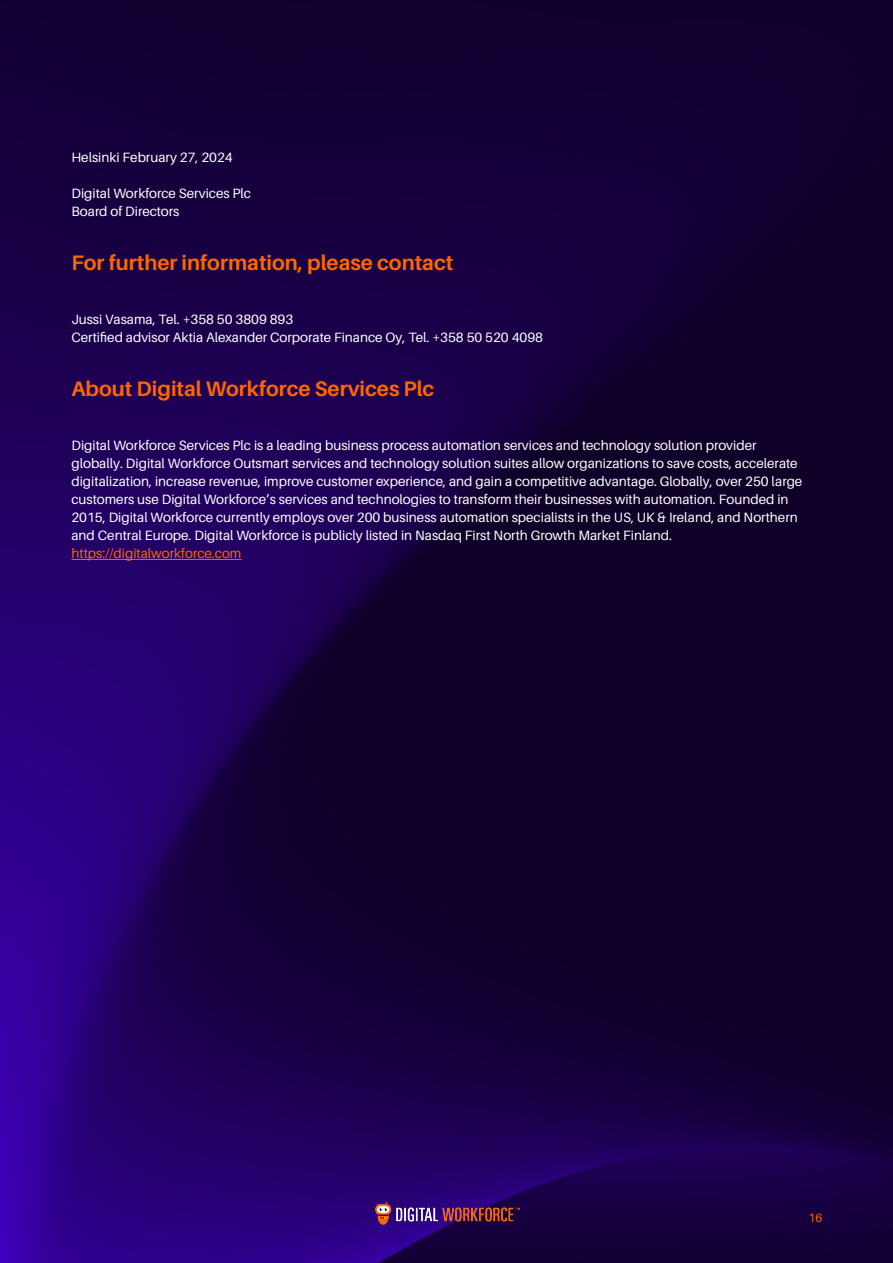
<style>
.page{position:relative;width:893px;height:1263px;background:#fff}
.page>*{position:absolute;margin:0;border:0;box-sizing:border-box;transform-origin:0 0}
.Headline_Paragraph_White{font:700 21px "Aileron";color:#f60}
.Paragraph_Content_White{font:13.5px/18px "Aileron";color:#fff}
.t1{font:12px "Aileron";color:#f60}
.s1{color:#f60}
</style>
<div class="page">
<img style="left:0;top:0;width:893px;height:1263px">
<img style="left:372px;top:1199px;width:151px;height:28px">
<hr style="left:71px;top:559px;width:171px;height:1px;background:#f60">
<p class="Paragraph_Content_White" style="left:71px;top:148px;width:163px">Helsinki February 27, 2024</p>
<p class="Paragraph_Content_White" style="left:71px;top:184px;width:181px">Digital Workforce Services Plc<br>Board of Directors</p>
<p class="Headline_Paragraph_White" style="left:71px;top:251px;width:383px">For further information, please contact</p>
<p class="Paragraph_Content_White" style="left:71px;top:310px;width:473px">Jussi Vasama, Tel. +358 50 3809 893<br>Certified advisor Aktia Alexander Corporate Finance Oy, Tel. +358 50 520 4098</p>
<p class="Headline_Paragraph_White" style="left:71px;top:377px;width:364px">About Digital Workforce Services Plc</p>
<p class="Paragraph_Content_White" style="left:71px;top:436px;width:732px">Digital Workforce Services Plc is a leading business process automation services and technology solution provider globally. Digital Workforce Outsmart services and technology solution suites allow organizations to save costs, accelerate digitalization, increase revenue, improve customer experience, and gain a competitive advantage. Globally, over 250 large customers use Digital Workforce’s services and technologies to transform their businesses with automation. Founded in 2015, Digital Workforce currently employs over 200 business automation specialists in the US, UK &amp; Ireland, and Northern and Central Europe. Digital Workforce is publicly listed in Nasdaq First North Growth Market Finland. <span class="s1">https://digitalworkforce.com</span></p>
<p class="t1" style="left:808px;top:1212px;width:15px">16</p>
</div>
